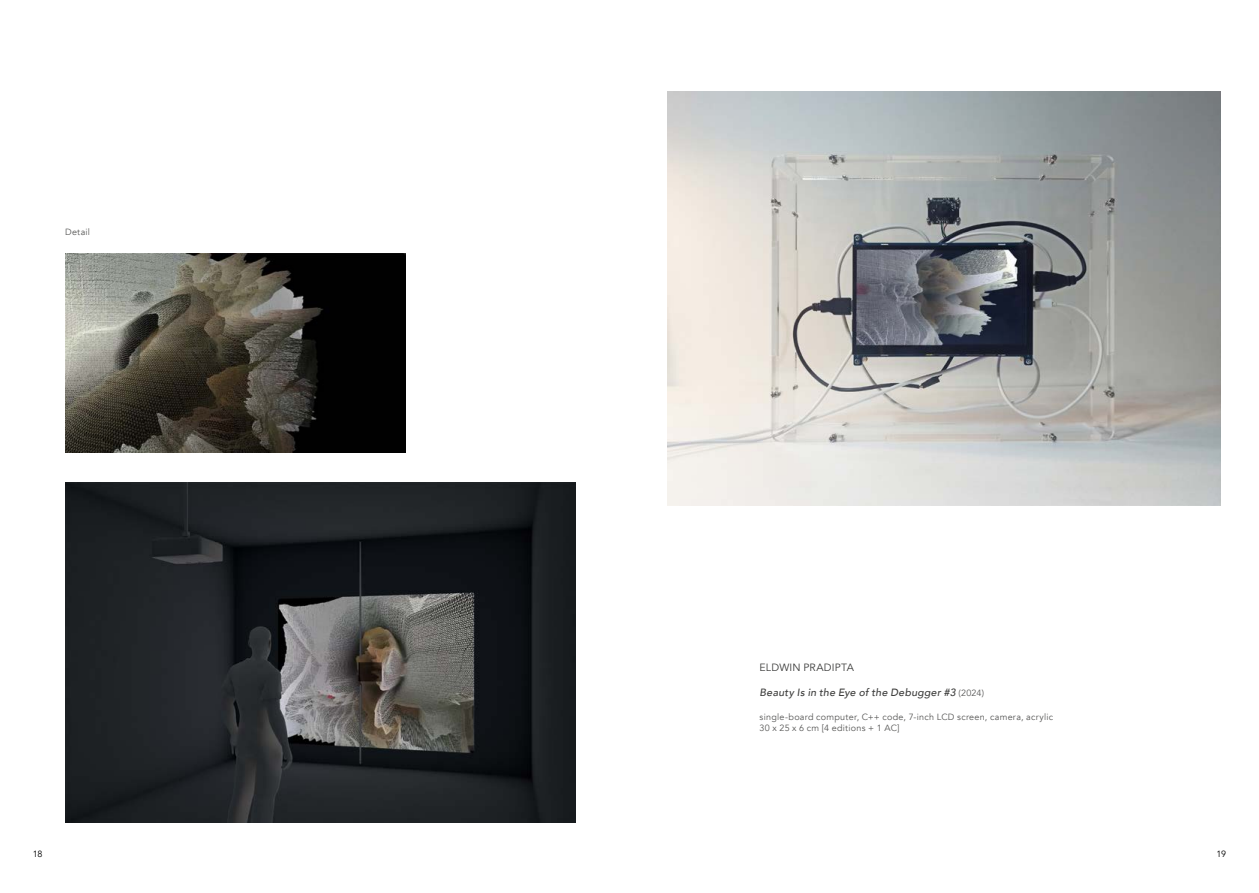
<style>
.page{position:relative;width:1259px;height:893px;background:#fff}
.page>*{position:absolute;margin:0;border:0;box-sizing:border-box;transform-origin:0 0}
.t1{font:italic 500 10.5px "Avenir";letter-spacing:.025em;color:#3c3c3b}
.t2{font:10.5px "Avenir";letter-spacing:.015em;color:#3c3c3b}
.t3{font:9px/11.7px "Avenir";letter-spacing:.03em;color:#575756}
.t4{font:9px "Avenir";color:#000}
.s1{font-weight:400;font-style:normal;font-size:9px;color:#575756}
</style>
<div class="page">
<img style="left:668px;top:91px;width:552px;height:415px">
<img style="left:65px;top:253px;width:340px;height:199px">
<img style="left:65px;top:483px;width:510px;height:340px">
<p class="t3" style="left:65px;top:226px;width:27px">Detail</p>
<p class="t2" style="left:759px;top:661px;width:96px">ELDWIN PRADIPTA</p>
<p class="t1" style="left:759px;top:686px;width:226px">Beauty Is in the Eye of the Debugger #3 <span class="s1">(2024)</span></p>
<p class="t3" style="left:759px;top:711px;width:295px">single-board computer, C++ code, 7-inch LCD screen, camera, acrylic<br>30 x 25 x 6 cm [4 editions + 1 AC]</p>
<p class="t4" style="left:33px;top:848px;width:11px">18</p>
<p class="t4" style="left:1216px;top:848px;width:11px">19</p>
</div>
